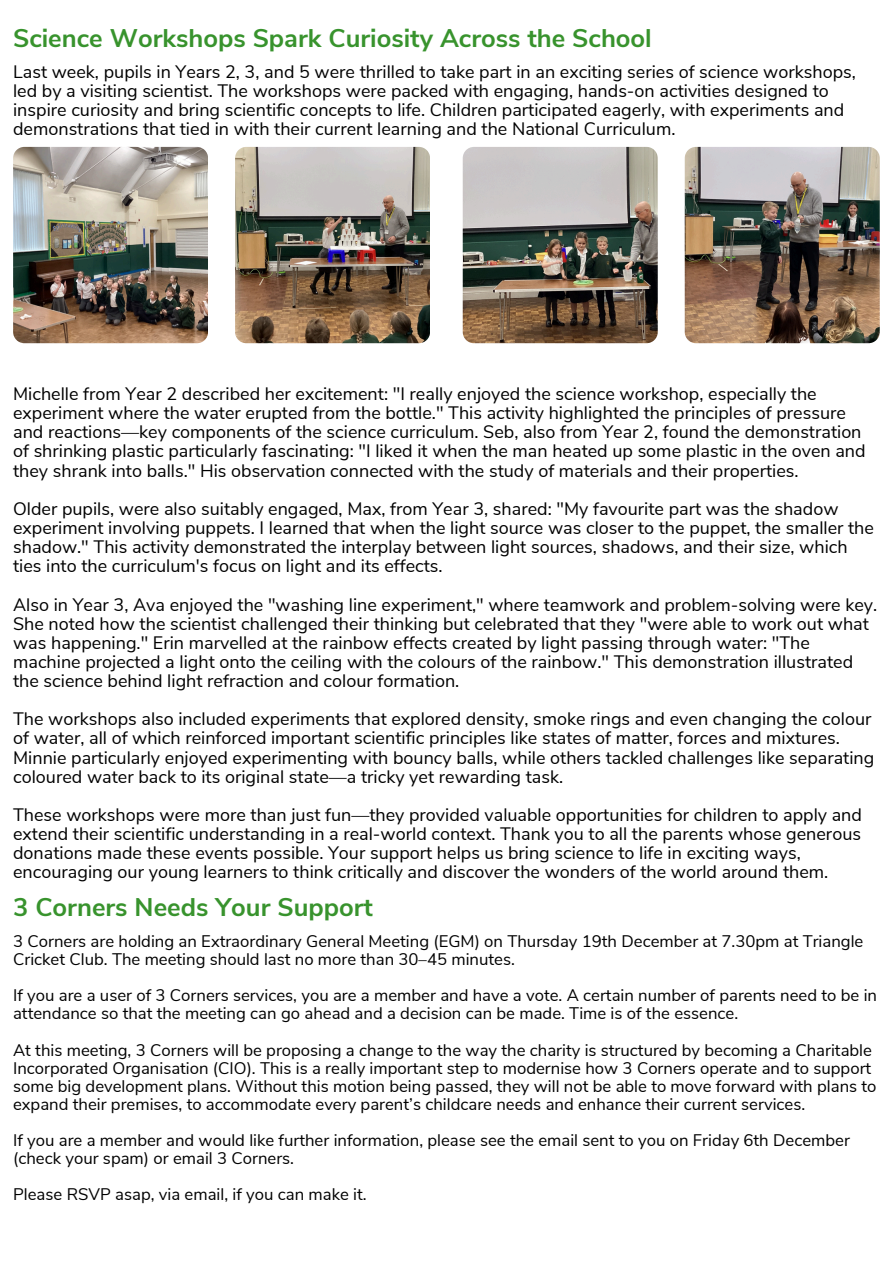
<style>
.page{position:relative;width:894px;height:1264px;background:#fff}
.page>*{position:absolute;margin:0;border:0;box-sizing:border-box;transform-origin:0 0}
.t1{font:700 25.5px "Nunito Sans";color:#38932d}
.t2{font:18px/19.2px "Nunito Sans";color:#000}
.t3{font:16.8px/18px "Nunito Sans";color:#000}
</style>
<div class="page">
<img style="left:13px;top:147px;width:195px;height:196px;border-radius:11px">
<img style="left:235px;top:147px;width:195px;height:196px;border-radius:11px">
<img style="left:462px;top:147px;width:195px;height:196px;border-radius:11px">
<img style="left:684px;top:147px;width:195px;height:196px;border-radius:11px">
<p class="t1" style="left:13px;top:21px;width:640px">Science Workshops Spark Curiosity Across the School</p>
<h1 class="t2" style="left:13px;top:62px;width:844px">Last week, pupils in Years 2, 3, and 5 were thrilled to take part in an exciting series of science workshops, led by a visiting scientist. The workshops were packed with engaging, hands-on activities designed to inspire curiosity and bring scientific concepts to life. Children participated eagerly, with experiments and demonstrations that tied in with their current learning and the National Curriculum.</h1>
<p class="t2" style="left:13px;top:384px;width:853px">Michelle from Year 2 described her excitement: "I really enjoyed the science workshop, especially the experiment where the water erupted from the bottle." This activity highlighted the principles of pressure and reactions—key components of the science curriculum. Seb, also from Year 2, found the demonstration of shrinking plastic particularly fascinating: "I liked it when the man heated up some plastic in the oven and they shrank into balls." His observation connected with the study of materials and their properties.</p>
<p class="t2" style="left:13px;top:499px;width:862px">Older pupils, were also suitably engaged, Max, from Year 3, shared: "My favourite part was the shadow experiment involving puppets. I learned that when the light source was closer to the puppet, the smaller the shadow." This activity demonstrated the interplay between light sources, shadows, and their size, which ties into the curriculum's focus on light and its effects.</p>
<p class="t2" style="left:13px;top:595px;width:865px">Also in Year 3, Ava enjoyed the "washing line experiment," where teamwork and problem-solving were key.<br>She noted how the scientist challenged their thinking but celebrated that they "were able to work out what was happening." Erin marvelled at the rainbow effects created by light passing through water: "The machine projected a light onto the ceiling with the colours of the rainbow." This demonstration illustrated the science behind light refraction and colour formation.</p>
<p class="t2" style="left:13px;top:709px;width:862px">The workshops also included experiments that explored density, smoke rings and even changing the colour of water, all of which reinforced important scientific principles like states of matter, forces and mixtures.<br>Minnie particularly enjoyed experimenting with bouncy balls, while others tackled challenges like separating coloured water back to its original state—a tricky yet rewarding task.</p>
<p class="t2" style="left:13px;top:805px;width:850px">These workshops were more than just fun—they provided valuable opportunities for children to apply and extend their scientific understanding in a real-world context. Thank you to all the parents whose generous donations made these events possible. Your support helps us bring science to life in exciting ways, encouraging our young learners to think critically and discover the wonders of the world around them.</p>
<h1 class="t1" style="left:13px;top:890px;width:361px">3 Corners Needs Your Support</h1>
<p class="t3" style="left:13px;top:932px;width:851px">3 Corners are holding an Extraordinary General Meeting (EGM) on Thursday 19th December at 7.30pm at Triangle<br>Cricket Club. The meeting should last no more than 30–45 minutes.</p>
<p class="t3" style="left:13px;top:986px;width:865px">If you are a user of 3 Corners services, you are a member and have a vote. A certain number of parents need to be in attendance so that the meeting can go ahead and a decision can be made. Time is of the essence.</p>
<p class="t3" style="left:13px;top:1040px;width:864px">At this meeting, 3 Corners will be proposing a change to the way the charity is structured by becoming a Charitable Incorporated Organisation (CIO). This is a really important step to modernise how 3 Corners operate and to support some big development plans. Without this motion being passed, they will not be able to move forward with plans to expand their premises, to accommodate every parent’s childcare needs and enhance their current services.</p>
<p class="t3" style="left:13px;top:1130px;width:838px">If you are a member and would like further information, please see the email sent to you on Friday 6th December (check your spam) or email 3 Corners.</p>
<p class="t3" style="left:13px;top:1184px;width:355px">Please RSVP asap, via email, if you can make it.</p>
</div>
